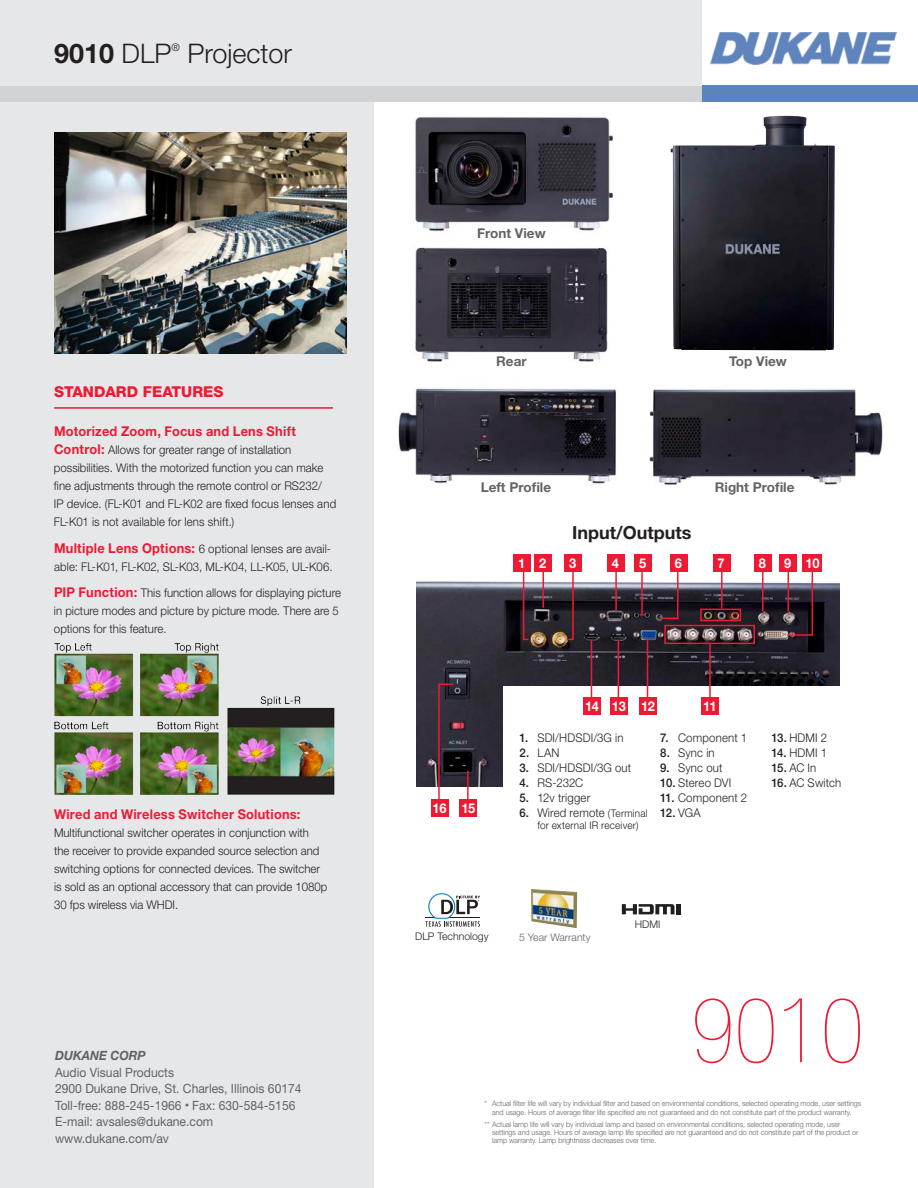
<style>
.page{position:relative;width:918px;height:1188px;background:#fff}
.page>*{position:absolute;margin:0;border:0;box-sizing:border-box;transform-origin:0 0}
.t1{font:200 condensed 90px "Helvetica Neue LT Std";color:#ed1a33}
.t2{font:300 27px "Helvetica Neue LT Std";color:#231f20}
.t3{font:700 27px "Helvetica Neue LT Std";color:#231f20}
.t4{font:700 18px "Helvetica Neue LT Std";color:#231f20}
.t5{font:800 15px "Helvetica Neue LT Std";color:#ed1a33}
.t6{font:700 13.5px "Helvetica Neue LT Std";letter-spacing:.02em;color:#ed1a33;scale:.95 1}
.t7{font:700 13.5px "Helvetica Neue LT Std";color:#636366}
.t8{font:700 13.5px "Helvetica Neue LT Std";letter-spacing:-.025em;color:#fff;scale:.95 1}
.t9{font:12.75px/16.5px "Helvetica Neue LT Std";color:#636366;scale:.95 1}
.t10{font:300 12px/18px "Helvetica Neue LT Std";color:#231f20;scale:.95 1}
.t11{font:500 12px "Helvetica Neue LT Std";color:#231f20;scale:.95 1}
.t12{font:300 10.5px "Helvetica Neue LT Std";letter-spacing:.005em;color:#231f20;scale:.95 1}
.t13{font:300 10.5px "Helvetica Neue LT Std";letter-spacing:.005em;color:#231f20}
.t14{font:300 10.5px "Helvetica Neue LT Std";color:#636366}
.t15{font:300 7.5px/8.2px "Helvetica Neue LT Std";color:#636366;text-align:center;scale:.95 1}
.s1{font-weight:300}
.s2{font-weight:700;font-size:13.5px;color:#ed1a33}
.s3{font-weight:700;font-style:italic}
.s4{font-size:8.25px}
.s5{font-weight:500}
.s6{font-size:10.5px}
</style>
<div class="page">
<img style="left:398px;top:388px;width:218px;height:96px">
<img style="left:649px;top:389px;width:234px;height:96px">
<div style="left:0;top:94px;width:374px;height:1094px;background:#e6e7e9"></div>
<img style="left:671px;top:116px;width:164px;height:234px">
<img style="left:415px;top:117px;width:198px;height:114px">
<svg style="left:622px;top:904px;width:52px;height:10px"></svg>
<hr style="left:676px;top:904px;width:4px;height:10px;background:#231f20">
<svg style="left:425px;top:893px;width:55px;height:34px"></svg>
<img style="left:415px;top:247px;width:194px;height:115px">
<hr style="left:54px;top:407px;width:279px;height:2px;background:#ed1a33">
<img style="left:416px;top:577px;width:424px;height:210px">
<div style="left:503px;top:686px;width:343px;height:159px;background:#fff"></div>
<div style="left:713px;top:555px;width:17px;height:17px;background:#ed1a33"></div>
<div style="left:670px;top:555px;width:17px;height:17px;background:#ed1a33"></div>
<div style="left:779px;top:555px;width:18px;height:17px;background:#ed1a33"></div>
<div style="left:534px;top:555px;width:18px;height:17px;background:#ed1a33"></div>
<div style="left:803px;top:555px;width:19px;height:17px;background:#ed1a33"></div>
<div style="left:607px;top:555px;width:18px;height:17px;background:#ed1a33"></div>
<div style="left:754px;top:555px;width:17px;height:17px;background:#ed1a33"></div>
<div style="left:634px;top:555px;width:17px;height:17px;background:#ed1a33"></div>
<div style="left:564px;top:555px;width:18px;height:17px;background:#ed1a33"></div>
<div style="left:513px;top:555px;width:17px;height:17px;background:#ed1a33"></div>
<hr style="left:721px;top:569px;width:2px;height:40px;background:#ed1a33">
<hr style="left:762px;top:569px;width:2px;height:42px;background:#ed1a33">
<hr style="left:543px;top:569px;width:1px;height:39px;background:#ed1a33">
<hr style="left:615px;top:569px;width:2px;height:41px;background:#ed1a33">
<svg style="left:567px;top:572px;width:8px;height:69px"></svg>
<svg style="left:660px;top:572px;width:19px;height:48px"></svg>
<svg style="left:522px;top:572px;width:8px;height:69px"></svg>
<hr style="left:641px;top:572px;width:2px;height:43px;background:#ed1a33">
<svg style="left:786px;top:567px;width:28px;height:70px"></svg>
<div style="left:700px;top:609px;width:41px;height:12px;border:2px solid #ed1a33"></div>
<div style="left:664px;top:625px;width:91px;height:19px;border:2px solid #ed1a33"></div>
<div style="left:701px;top:698px;width:18px;height:17px;background:#ed1a33"></div>
<div style="left:639px;top:698px;width:18px;height:17px;background:#ed1a33"></div>
<div style="left:610px;top:698px;width:18px;height:17px;background:#ed1a33"></div>
<div style="left:460px;top:799px;width:17px;height:18px;background:#ed1a33"></div>
<div style="left:583px;top:698px;width:18px;height:17px;background:#ed1a33"></div>
<div style="left:431px;top:799px;width:17px;height:18px;background:#ed1a33"></div>
<hr style="left:709px;top:644px;width:2px;height:54px;background:#ed1a33">
<hr style="left:647px;top:640px;width:1px;height:58px;background:#ed1a33">
<hr style="left:618px;top:640px;width:1px;height:58px;background:#ed1a33">
<hr style="left:467px;top:771px;width:2px;height:28px;background:#ed1a33">
<hr style="left:591px;top:640px;width:1px;height:58px;background:#ed1a33">
<svg style="left:437px;top:683px;width:18px;height:118px;background:#543c46"></svg>
<img style="left:54px;top:133px;width:292px;height:220px">
<img style="left:54px;top:643px;width:281px;height:152px">
<div style="left:0;top:86px;width:726px;height:16px;background:#d1d2d4"></div>
<div style="left:0;top:0;width:702px;height:86px;background:#e6e7e9"></div>
<div style="left:702px;top:86px;width:216px;height:16px;background:#5c84bc"></div>
<img style="left:710px;top:32px;width:186px;height:33px">
<img style="left:531px;top:889px;width:46px;height:39px">
<p class="t3" style="left:54px;top:37px;width:119px">9010 <span class="s1">DLP</span></p>
<p class="t13" style="left:172px;top:41px;width:10px">®</p>
<p class="t2" style="left:187px;top:37px;width:106px">Projector</p>
<p class="t5" style="left:54px;top:383px;width:171px">STANDARD FEATURES</p>
<p class="t6" style="left:54px;top:423px;width:256px">Motorized Zoom, Focus and Lens Shift</p>
<p class="t10" style="left:54px;top:440px;width:299px"><span class="s2">Control:</span> Allows for greater range of installation possibilities. With the motorized function you can make fine adjustments through the remote control or RS232/<br>IP device. (FL-K01 and FL-K02 are fixed focus lenses and FL-K01 is not available for lens shift.)</p>
<p class="t10" style="left:54px;top:539px;width:295px"><span class="s2">Multiple Lens Options:</span> 6 optional lenses are avail&shy;able: FL-K01, FL-K02, SL-K03, ML-K04, LL-K05, UL-K06.</p>
<p class="t10" style="left:54px;top:584px;width:304px"><span class="s2">PIP Function:</span> This function allows for displaying picture in picture modes and picture by picture mode. There are 5 options for this feature.</p>
<p class="t6" style="left:54px;top:805px;width:261px">Wired and Wireless Switcher Solutions:</p>
<p class="t10" style="left:54px;top:823px;width:289px">Multifunctional switcher operates in conjunction with<br>the receiver to provide expanded source selection and switching options for connected devices. The switcher is sold as an optional accessory that can provide 1080p 30 fps wireless via WHDI.</p>
<p class="t9" style="left:55px;top:1047px;width:261px"><span class="s3">DUKANE CORP<br></span>Audio Visual Products<br>2900 Dukane Drive, St. Charles, Illinois 60174<br>Toll-free: 888-245-1966 <span class="s4">•</span> Fax: 630-584-5156<br>E-mail: avsales@dukane.com www.dukane.com/av</p>
<p class="t7" style="left:477px;top:225px;width:70px">Front View</p>
<p class="t7" style="left:496px;top:353px;width:32px">Rear</p>
<p class="t7" style="left:729px;top:353px;width:59px">Top View</p>
<p class="t7" style="left:481px;top:479px;width:72px">Left Profile</p>
<p class="t7" style="left:715px;top:479px;width:81px">Right Profile</p>
<p class="t4" style="left:572px;top:521px;width:121px">Input/Outputs</p>
<p class="t8" style="left:518px;top:555px;width:9px">1</p>
<p class="t8" style="left:539px;top:555px;width:9px">2</p>
<p class="t8" style="left:569px;top:555px;width:9px">3</p>
<p class="t8" style="left:612px;top:555px;width:9px">4</p>
<p class="t8" style="left:639px;top:555px;width:9px">5</p>
<p class="t8" style="left:675px;top:555px;width:9px">6</p>
<p class="t8" style="left:718px;top:555px;width:9px">7</p>
<p class="t8" style="left:759px;top:555px;width:9px">8</p>
<p class="t8" style="left:784px;top:555px;width:9px">9</p>
<p class="t8" style="left:805px;top:555px;width:16px">10</p>
<p class="t8" style="left:433px;top:800px;width:16px">16</p>
<p class="t8" style="left:461px;top:800px;width:16px">15</p>
<p class="t8" style="left:585px;top:698px;width:16px">14</p>
<p class="t8" style="left:612px;top:698px;width:16px">13</p>
<p class="t8" style="left:641px;top:698px;width:16px">12</p>
<p class="t8" style="left:703px;top:698px;width:16px">11</p>
<p class="t10" style="left:519px;top:729px;width:111px"><span class="s5">1.</span> SDI/HDSDI/3G in</p>
<p class="t10" style="left:519px;top:744px;width:44px"><span class="s5">2.</span> LAN</p>
<p class="t10" style="left:519px;top:759px;width:119px"><span class="s5">3.</span> SDI/HDSDI/3G out</p>
<p class="t10" style="left:519px;top:774px;width:69px"><span class="s5">4.</span> RS-232C</p>
<p class="t10" style="left:519px;top:789px;width:76px"><span class="s5">5.</span> 12v trigger</p>
<p class="t10" style="left:519px;top:804px;width:137px"><span class="s5">6.</span> Wired remote <span class="s6">(Terminal</span></p>
<p class="t12" style="left:537px;top:819px;width:108px">for external IR receiver)</p>
<p class="t10" style="left:660px;top:729px;width:93px"><span class="s5">7.</span> Component 1</p>
<p class="t10" style="left:660px;top:744px;width:59px"><span class="s5">8.</span> Sync in</p>
<p class="t10" style="left:660px;top:759px;width:67px"><span class="s5">9.</span> Sync out</p>
<p class="t10" style="left:660px;top:774px;width:77px"><span class="s5">10.</span> Stereo DVI</p>
<p class="t10" style="left:660px;top:789px;width:93px"><span class="s5">11.</span> Component 2</p>
<p class="t11" style="left:660px;top:806px;width:44px">12. <span class="s1">VGA</span></p>
<p class="t10" style="left:771px;top:729px;width:60px"><span class="s5">13.</span> HDMI 2</p>
<p class="t10" style="left:771px;top:744px;width:60px"><span class="s5">14.</span> HDMI 1</p>
<p class="t10" style="left:771px;top:759px;width:49px"><span class="s5">15.</span> AC In</p>
<p class="t10" style="left:771px;top:774px;width:75px"><span class="s5">16.</span> AC Switch</p>
<p class="t13" style="left:415px;top:930px;width:75px">DLP Technology</p>
<p class="t14" style="left:519px;top:930px;width:73px">5 Year Warranty</p>
<p class="t13" style="left:635px;top:918px;width:27px">HDMI</p>
<p class="t1" style="left:691px;top:981px;width:174px">9010</p>
<p class="t15" style="left:485px;top:1099px;width:398px;line-height:9px">* Actual filter life will vary by individual filter and based on environmental conditions, selected operating mode, user settings and usage. Hours of average filter life specified are not guaranteed and do not constitute part of the product warranty.</p>
<p class="t15" style="left:492px;top:1120px;width:387px;text-align:left;text-indent:-8px">** Actual lamp life will vary by individual lamp and based on environmental conditions, selected operating mode, user settings and usage. Hours of average lamp life specified are not guaranteed and do not constitute part of the product or lamp warranty. Lamp brightness decreases over time.</p>
</div>
